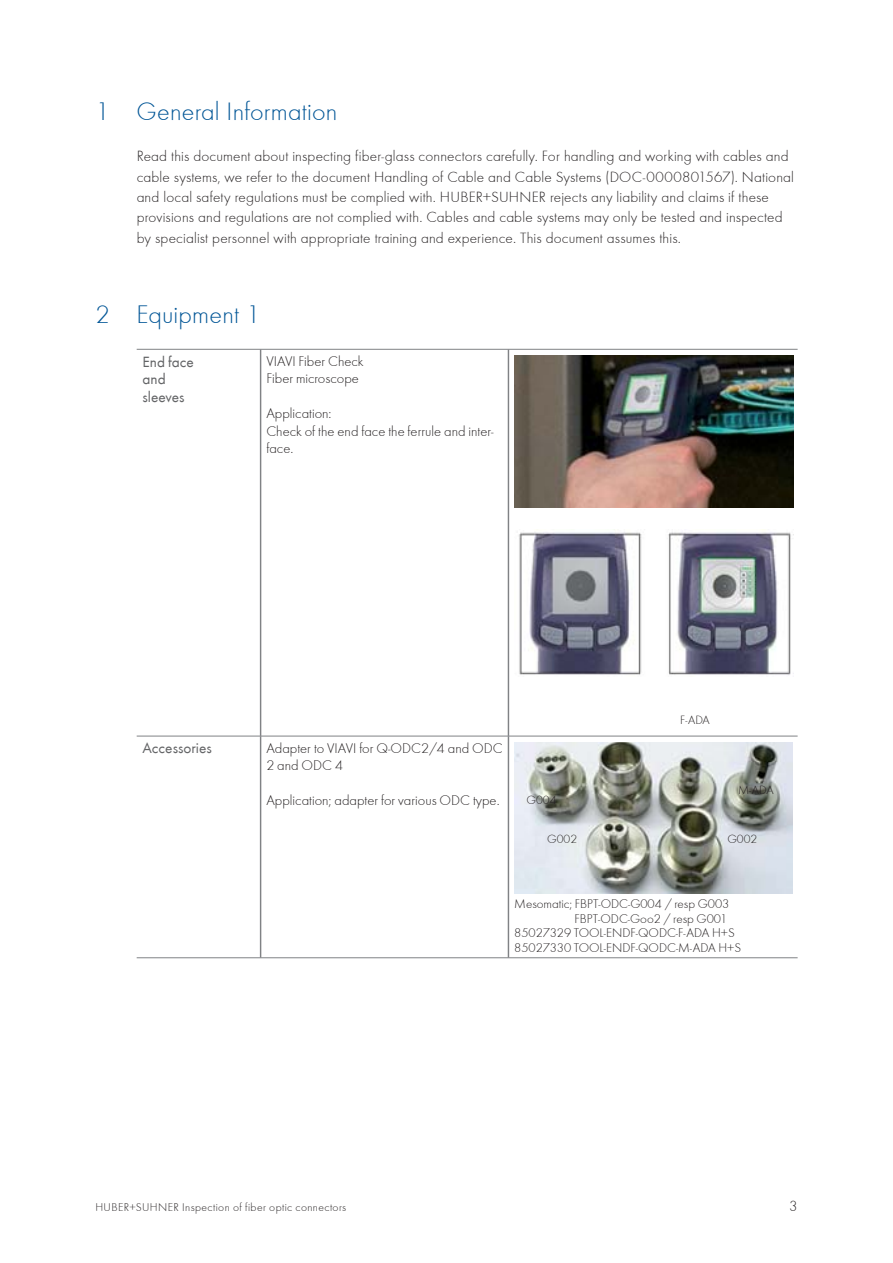
<style>
.page{position:relative;width:893px;height:1263px;background:#fff}
.page>*{position:absolute;margin:0;border:0;box-sizing:border-box;transform-origin:0 0}
.t1{font:300 26.25px "Futura T";letter-spacing:.01em;color:#005596}
.t2{font:300 15.3px/20.4px "Futura T";letter-spacing:.01em;color:#231f20}
.t3{font:15.3px/17.5px "Futura T Boo";color:#636466}
.t4{font:300 14.55px/17.5px "Futura T";color:#231f20}
.t5{font:300 13.05px "Futura T";color:#231f20}
.t6{font:300 12.45px "Futura T";color:#231f20}
.t7{font:300 11.7px "Futura T";letter-spacing:.03em;color:#231f20}
</style>
<div class="page">
<hr style="left:260px;top:349px;width:1px;height:387px;background:#808285">
<hr style="left:508px;top:349px;width:1px;height:387px;background:#808285">
<hr style="left:260px;top:736px;width:1px;height:222px;background:#808285">
<hr style="left:508px;top:736px;width:1px;height:222px;background:#808285">
<hr style="left:137px;top:736px;width:660px;height:1px;background:#808285">
<hr style="left:137px;top:958px;width:660px;height:1px;background:#808285">
<hr style="left:137px;top:349px;width:660px;height:1px;background:#808285">
<img style="left:514px;top:355px;width:279px;height:152px">
<img style="left:518px;top:530px;width:273px;height:145px">
<img style="left:514px;top:742px;width:279px;height:152px">
<h1 class="t1" style="left:95px;top:96px;width:244px">1 General Information</h1>
<p class="t2" style="left:137px;top:146px;width:659px">Read this document about inspecting fiber-glass connectors carefully. For handling and working with cables and cable systems, we refer to the document Handling of Cable and Cable Systems (DOC-0000801567). National and local safety regulations must be complied with. HUBER+SUHNER rejects any liability and claims if these provisions and regulations are not complied with. Cables and cable systems may only be tested and inspected by specialist personnel with appropriate training and experience. This document assumes this.</p>
<h1 class="t1" style="left:95px;top:298px;width:167px">2 Equipment 1</h1>
<p class="t3" style="left:142px;top:352px;width:53px">End face and sleeves</p>
<p class="t4" style="left:266px;top:352px;width:99px">VIAVI Fiber Check<br>Fiber microscope</p>
<p class="t4" style="left:266px;top:405px;width:229px">Application:<br>Check of the end face the ferrule and inter&shy;face.</p>
<p class="t3" style="left:142px;top:739px;width:71px">Accessories</p>
<p class="t4" style="left:266px;top:739px;width:238px">Adapter to VIAVI for Q-ODC2/4 and ODC<br>2 and ODC 4</p>
<p class="t4" style="left:266px;top:791px;width:235px">Application; adapter for various ODC type.</p>
<p class="t6" style="left:680px;top:712px;width:31px">F-ADA</p>
<p class="t6" style="left:738px;top:782px;width:37px">M-ADA</p>
<p class="t6" style="left:527px;top:792px;width:32px">G004</p>
<p class="t6" style="left:547px;top:831px;width:31px">G002</p>
<p class="t6" style="left:727px;top:831px;width:31px">G002</p>
<p class="t5" style="left:514px;top:896px;width:217px">Mesomatic; FBPT-ODC-G004 / resp G003</p>
<p class="t5" style="left:575px;top:910px;width:154px">FBPT-ODC-Goo2 / resp G001</p>
<p class="t5" style="left:514px;top:925px;width:222px">85027329 TOOL-ENDF-QODC-F-ADA H+S</p>
<p class="t5" style="left:514px;top:940px;width:228px">85027330 TOOL-ENDF-QODC-M-ADA H+S</p>
<p class="t7" style="left:95px;top:1200px;width:252px">HUBER+SUHNER Inspection of fiber optic connectors</p>
<p class="t2" style="left:789px;top:1195px;width:10px">3</p>
</div>
